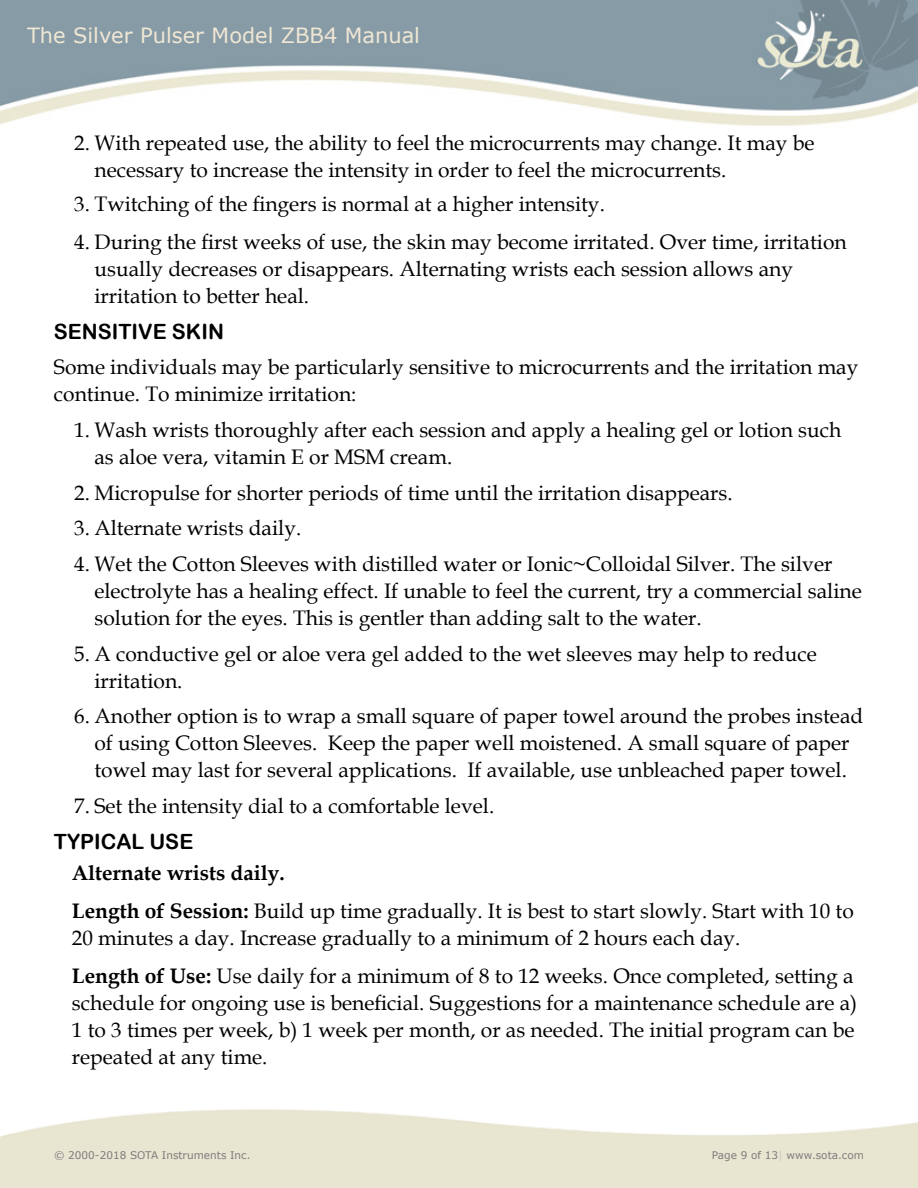
<style>
.page{position:relative;width:918px;height:1188px;background:#fff}
.page>*{position:absolute;margin:0;border:0;box-sizing:border-box;transform-origin:0 0}
.t1{font:21px/27px "Book Antiqua";color:#000}
.t2{font:21px "Verdana";color:#f0e7d4}
.t3{font:21px "Arial Rounded MT Bold";color:#000}
.t4{font:10.5px "Verdana";color:#7d7c7b}
.s1{font-weight:700}
.s2{color:#cbcaca}
</style>
<div class="page">
<img style="left:0;top:0;width:918px;height:126px">
<p class="t2" style="left:27px;top:22px;width:395px">The Silver Pulser Model ZBB4 Manual</p>
<p class="t1" style="left:94px;top:129px;width:721px;text-indent:-20px">2. With repeated use, the ability to feel the microcurrents may change. It may be necessary to increase the intensity in order to feel the microcurrents.</p>
<p class="t1" style="left:74px;top:190px;width:532px">3. Twitching of the fingers is normal at a higher intensity.</p>
<p class="t1" style="left:94px;top:228px;width:754px;text-indent:-20px">4. During the first weeks of use, the skin may become irritated. Over time, irritation usually decreases or disappears. Alternating wrists each session allows any irritation to better heal.</p>
<p class="t3" style="left:54px;top:319px;width:172px">SENSITIVE SKIN</p>
<p class="t1" style="left:54px;top:353px;width:806px">Some individuals may be particularly sensitive to microcurrents and the irritation may continue. To minimize irritation:</p>
<p class="t1" style="left:94px;top:416px;width:748px;text-indent:-20px">1. Wash wrists thoroughly after each session and apply a healing gel or lotion such as aloe vera, vitamin E or MSM cream.</p>
<p class="t1" style="left:74px;top:479px;width:660px">2. Micropulse for shorter periods of time until the irritation disappears.</p>
<p class="t1" style="left:74px;top:514px;width:229px">3. Alternate wrists daily.</p>
<p class="t1" style="left:94px;top:550px;width:769px;text-indent:-20px">4. Wet the Cotton Sleeves with distilled water or Ionic~Colloidal Silver. The silver electrolyte has a healing effect. If unable to feel the current, try a commercial saline solution for the eyes. This is gentler than adding salt to the water.</p>
<p class="t1" style="left:94px;top:639px;width:724px;text-indent:-20px">5. A conductive gel or aloe vera gel added to the wet sleeves may help to reduce irritation.</p>
<p class="t1" style="left:74px;top:702px;width:791px;text-align:center">6. Another option is to wrap a small square of paper towel around the probes instead of using Cotton Sleeves. Keep the paper well moistened. A small square of paper towel may last for several applications. If available, use unbleached paper towel.</p>
<p class="t1" style="left:74px;top:792px;width:422px">7. Set the intensity dial to a comfortable level.</p>
<p class="t3" style="left:54px;top:829px;width:141px">TYPICAL USE</p>
<p class="t1" style="left:72px;top:853px;width:783px;line-height:38.1px"><span class="s1">Alternate wrists daily.<br>Length of Session:</span> Build up time gradually. It is best to start slowly. Start with 10 to</p>
<p class="t1" style="left:72px;top:918px;width:783px;line-height:38.1px">20 minutes a day. Increase gradually to a minimum of 2 hours each day.<br><span class="s1">Length of Use:</span> Use daily for a minimum of 8 to 12 weeks. Once completed, setting a</p>
<p class="t1" style="left:72px;top:989px;width:787px">schedule for ongoing use is beneficial. Suggestions for a maintenance schedule are a)<br>1 to 3 times per week, b) 1 week per month, or as needed. The initial program can be repeated at any time.</p>
<p class="t4" style="left:54px;top:1149px;width:198px">© 2000-2018 SOTA Instruments Inc.</p>
<p class="t4" style="left:712px;top:1149px;width:154px">Page 9 of 13<span class="s2">|</span> www.sota.com</p>
</div>
